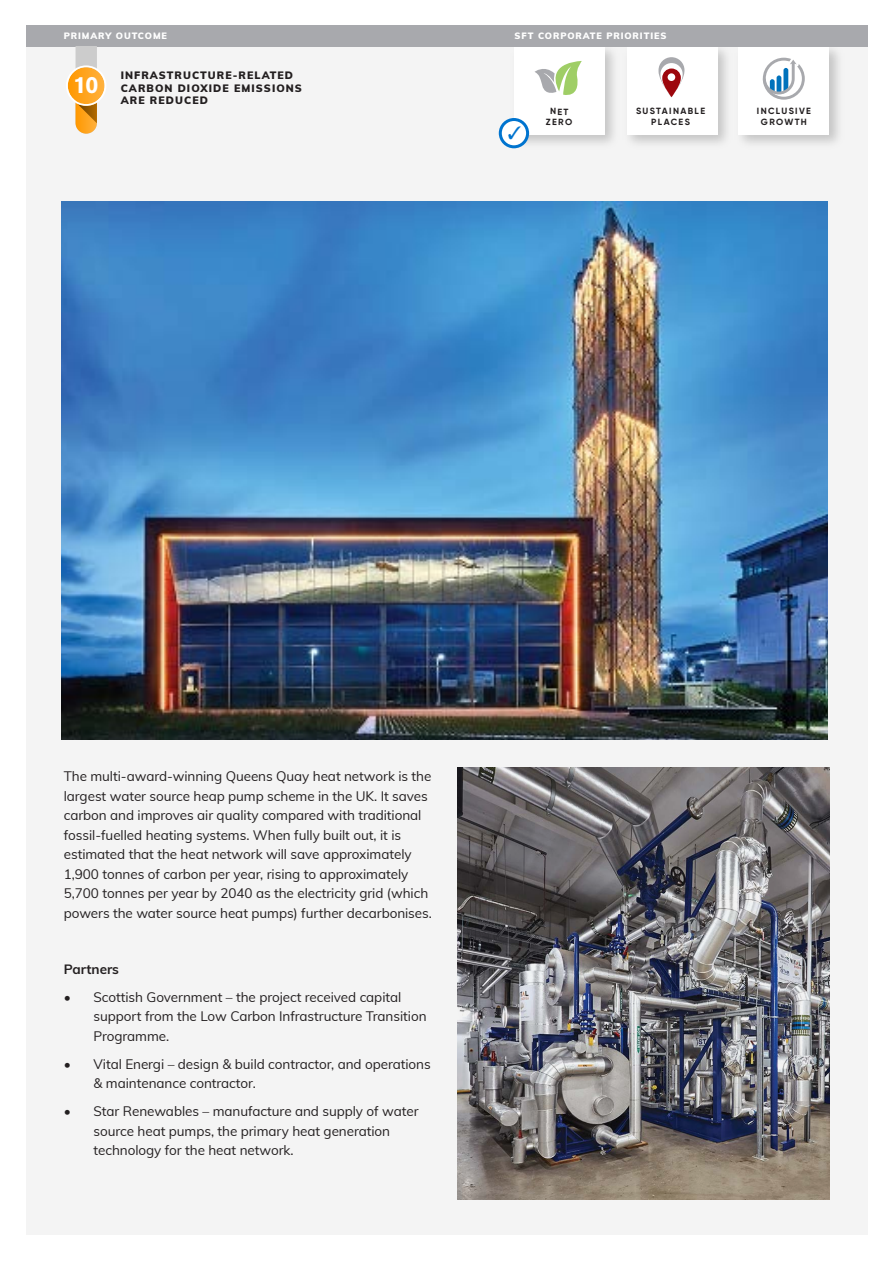
<style>
.page{position:relative;width:893px;height:1263px;background:#fff}
.page>*{position:absolute;margin:0;border:0;box-sizing:border-box;transform-origin:0 0}
.t1{font:900 23.25px "Akzidenz Grotesk";color:#fff}
.t2{font:13.5px/19.5px "Muli";letter-spacing:-.005em;color:#231f20}
.t3{font:700 13.5px "Muli";letter-spacing:-.005em;color:#231f20}
.t4{font:900 10.5px/12.8px "Muli";letter-spacing:.1em;color:#231f20}
.t5{font:700 9px/10.8px "Gilroy";letter-spacing:.15em;color:#231f20;text-align:center}
.t6{font:900 9px "Muli";letter-spacing:.1em;color:#fff}
</style>
<div class="page">
<div style="left:26px;top:26px;width:841px;height:1209px;background:#231f20;opacity:.05"></div>
<img style="left:736px;top:47px;width:112px;height:107px">
<div style="left:739px;top:47px;width:90px;height:87px;background:#fff"></div>
<svg style="left:763px;top:58px;width:42px;height:42px"></svg>
<img style="left:624px;top:47px;width:112px;height:107px">
<div style="left:627px;top:47px;width:90px;height:87px;background:#fff"></div>
<svg style="left:658px;top:57px;width:26px;height:40px"></svg>
<div style="left:668px;top:73px;width:7px;height:8px;background:#fff;border-radius:50%"></div>
<img style="left:507px;top:47px;width:117px;height:107px">
<div style="left:514px;top:47px;width:91px;height:87px;background:#fff"></div>
<svg style="left:535px;top:61px;width:47px;height:34px"></svg>
<div style="left:26px;top:25px;width:841px;height:22px;background:#a8a9ad"></div>
<img style="left:62px;top:202px;width:765px;height:538px">
<svg style="left:66px;top:47px;width:40px;height:87px"></svg>
<svg style="left:499px;top:118px;width:30px;height:30px"></svg>
<p class="t6" style="left:64px;top:30px;width:105px">PRIMARY OUTCOME</p>
<p class="t6" style="left:515px;top:30px;width:153px">SFT CORPORATE PRIORITIES</p>
<h1 class="t1" style="left:74px;top:77px;width:26px">10</h1>
<p class="t4" style="left:121px;top:69px;width:183px">INFRASTRUCTURE-RELATED<br>CARBON DIOXIDE EMISSIONS<br>ARE REDUCED</p>
<p class="t5" style="left:546px;top:107px;width:28px;rotate:1deg">NET<br>ZERO</p>
<p class="t5" style="left:636px;top:106px;width:71px">SUSTAINABLE<br>PLACES</p>
<p class="t5" style="left:757px;top:106px;width:56px">INCLUSIVE<br>GROWTH</p>
<p class="t2" style="left:64px;top:766px;width:370px">The multi-award-winning Queens Quay heat network is the largest water source heap pump scheme in the UK. It saves carbon and improves air quality compared with traditional fossil-fuelled heating systems. When fully built out, it is estimated that the heat network will save approximately 1,900 tonnes of carbon per year, rising to approximately 5,700 tonnes per year by 2040 as the electricity grid (which powers the water source heat pumps) further decarbonises.</p>
<p class="t3" style="left:64px;top:960px;width:57px">Partners</p>
<p class="t2" style="left:94px;top:987px;width:335px;text-indent:-30px">• Scottish Government – the project received capital support from the Low Carbon Infrastructure Transition<br>Programme.</p>
<p class="t2" style="left:94px;top:1054px;width:339px;text-indent:-30px">• Vital Energi – design &amp; build contractor, and operations &amp; maintenance contractor.</p>
<p class="t2" style="left:94px;top:1101px;width:326px;text-indent:-30px">• Star Renewables – manufacture and supply of water source heat pumps, the primary heat generation technology for the heat network.</p>
</div>
